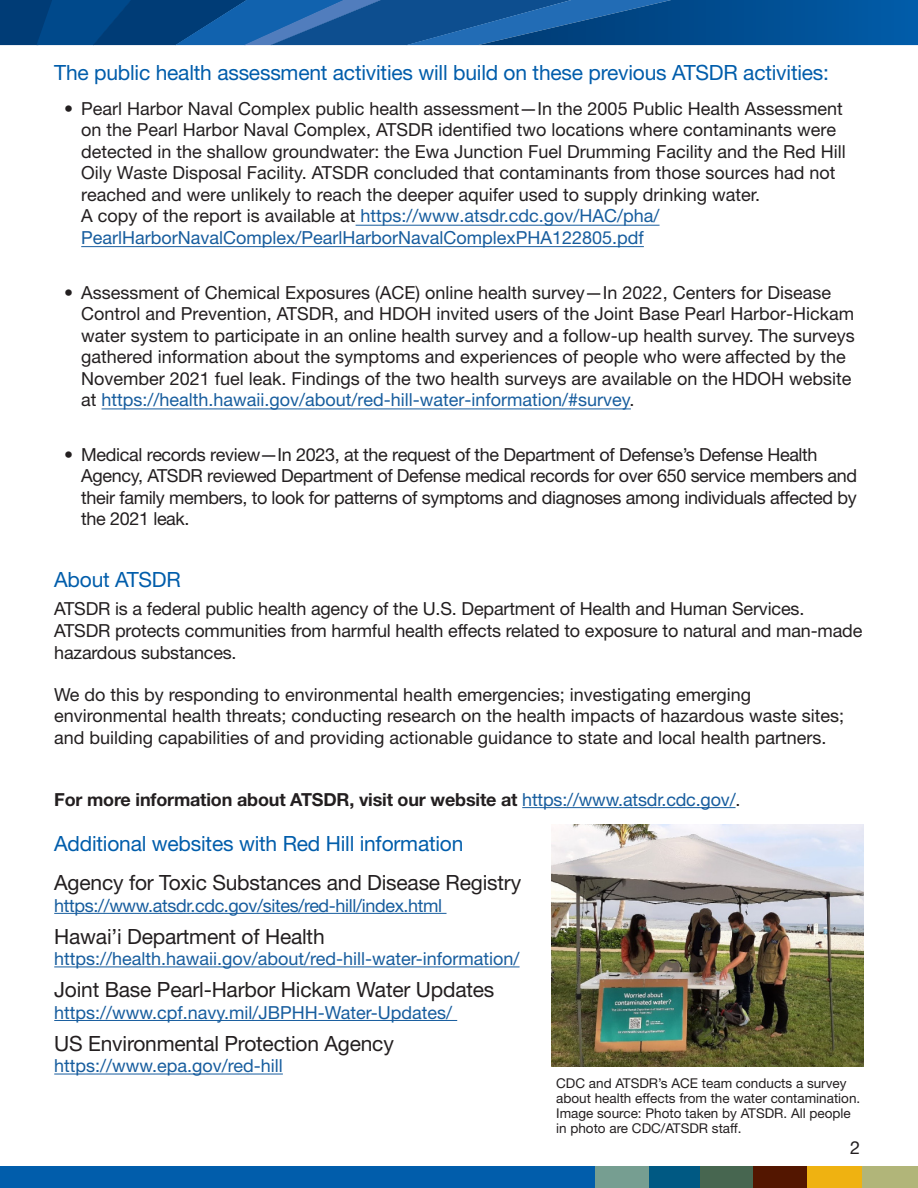
<style>
.page{position:relative;width:918px;height:1188px;background:#fff}
.page>*{position:absolute;margin:0;border:0;box-sizing:border-box;transform-origin:0 0}
.H2-1{font:21px "Helvetica Neue LT Std";letter-spacing:-.01em;color:#231f20}
.H2-1-2{font:21px "Helvetica Neue LT Std";letter-spacing:-.01em;color:#015dab}
.t1{font:18px/21.5px "Helvetica Neue LT Std";color:#231f20}
.t2{font:18px/21.3px "Helvetica Neue LT Std";letter-spacing:-.02em;color:#231f20}
.t3{font:18px "Helvetica Neue LT Std";color:#175d9e}
.t4{font:700 18px "Helvetica Neue LT Std";letter-spacing:-.01em;color:#231f20}
.t5{font:18px "Helvetica Neue LT Std";letter-spacing:-.02em;color:#175d9e}
.P_references{font:13.5px/15px "Helvetica Neue LT Std";color:#231f20}
.s1{color:#175d9e}
.s2{font-weight:400;color:#175d9e}
.s3{font-weight:400}
</style>
<div class="page">
<svg style="left:0;top:0;width:918px;height:45px;background:#0a5193"></svg>
<div style="left:0;top:1167px;width:597px;height:21px;background:#015dab"></div>
<div style="left:647px;top:1167px;width:54px;height:21px;background:#005983"></div>
<div style="left:700px;top:1167px;width:54px;height:21px;background:#476650"></div>
<div style="left:754px;top:1167px;width:53px;height:21px;background:#531600"></div>
<div style="left:807px;top:1167px;width:56px;height:21px;background:#efb211"></div>
<div style="left:863px;top:1167px;width:55px;height:21px;background:#b1b579"></div>
<div style="left:595px;top:1167px;width:53px;height:21px;background:#769e91"></div>
<hr style="left:522px;top:807px;width:214px;height:1px;background:#175d9e">
<hr style="left:54px;top:913px;width:393px;height:1px;background:#175d9e">
<hr style="left:54px;top:966px;width:466px;height:1px;background:#175d9e">
<hr style="left:54px;top:1020px;width:403px;height:1px;background:#175d9e">
<hr style="left:54px;top:1074px;width:229px;height:1px;background:#175d9e">
<img style="left:552px;top:825px;width:312px;height:241px">
<hr style="left:356px;top:225px;width:304px;height:1px;background:#175d9e">
<hr style="left:81px;top:246px;width:563px;height:1px;background:#175d9e">
<hr style="left:102px;top:408px;width:529px;height:1px;background:#175d9e">
<p class="H2-1-2" style="left:54px;top:60px;width:776px">The public health assessment activities will build on these previous ATSDR activities:</p>
<p class="t1" style="left:81px;top:98px;width:766px;text-indent:-17px">• Pearl Harbor Naval Complex public health assessment—In the 2005 Public Health Assessment on the Pearl Harbor Naval Complex, ATSDR identified two locations where contaminants were detected in the shallow groundwater: the Ewa Junction Fuel Drumming Facility and the Red Hill Oily Waste Disposal Facility. ATSDR concluded that contaminants from those sources had not reached and were unlikely to reach the deeper aquifer used to supply drinking water.<br>A copy of the report is available at <span class="s1">https://www.atsdr.cdc.gov/HAC/pha/ PearlHarborNavalComplex/PearlHarborNavalComplexPHA122805.pdf</span></p>
<p class="t1" style="left:81px;top:282px;width:775px;text-indent:-17px">• Assessment of Chemical Exposures (ACE) online health survey—In 2022, Centers for Disease Control and Prevention, ATSDR, and HDOH invited users of the Joint Base Pearl Harbor-Hickam water system to participate in an online health survey and a follow-up health survey. The surveys gathered information about the symptoms and experiences of people who were affected by the November 2021 fuel leak. Findings of the two health surveys are available on the HDOH website at <span class="s1">https://health.hawaii.gov/about/red-hill-water-information/#survey</span>.</p>
<p class="t2" style="left:81px;top:444px;width:778px;text-indent:-17px">• Medical records review—In 2023, at the request of the Department of Defense’s Defense Health Agency, ATSDR reviewed Department of Defense medical records for over 650 service members and their family members, to look for patterns of symptoms and diagnoses among individuals affected by the 2021 leak.</p>
<p class="H2-1-2" style="left:54px;top:567px;width:128px">About ATSDR</p>
<p class="t1" style="left:54px;top:598px;width:810px">ATSDR is a federal public health agency of the U.S. Department of Health and Human Services.<br>ATSDR protects communities from harmful health effects related to exposure to natural and man-made hazardous substances.</p>
<p class="t1" style="left:54px;top:683px;width:791px">We do this by responding to environmental health emergencies; investigating emerging environmental health threats; conducting research on the health impacts of hazardous waste sites; and building capabilities of and providing actionable guidance to state and local health partners.</p>
<p class="t4" style="left:54px;top:788px;width:688px">For more information about ATSDR, visit our website at <span class="s2">https://www.atsdr.cdc.gov/</span><span class="s3">.</span></p>
<p class="H2-1-2" style="left:54px;top:831px;width:411px">Additional websites with Red Hill information</p>
<p class="H2-1" style="left:54px;top:870px;width:468px">Agency for Toxic Substances and Disease Registry</p>
<p class="t5" style="left:54px;top:894px;width:390px">https://www.atsdr.cdc.gov/sites/red-hill/index.html</p>
<p class="H2-1" style="left:54px;top:924px;width:272px">Hawai’i Department of Health</p>
<p class="t3" style="left:54px;top:948px;width:467px">https://health.hawaii.gov/about/red-hill-water-information/</p>
<p class="H2-1" style="left:54px;top:977px;width:442px">Joint Base Pearl-Harbor Hickam Water Updates</p>
<p class="t3" style="left:54px;top:1002px;width:399px">https://www.cpf.navy.mil/JBPHH-Water-Updates/</p>
<p class="H2-1" style="left:54px;top:1031px;width:341px">US Environmental Protection Agency</p>
<p class="t3" style="left:54px;top:1055px;width:230px">https://www.epa.gov/red-hill</p>
<p class="P_references" style="left:556px;top:1076px;width:306px">CDC and ATSDR’s ACE team conducts a survey about health effects from the water contamination.<br>Image source: Photo taken by ATSDR. All people in photo are CDC/ATSDR staff.</p>
<p class="t1" style="left:850px;top:1137px;width:12px">2</p>
</div>
